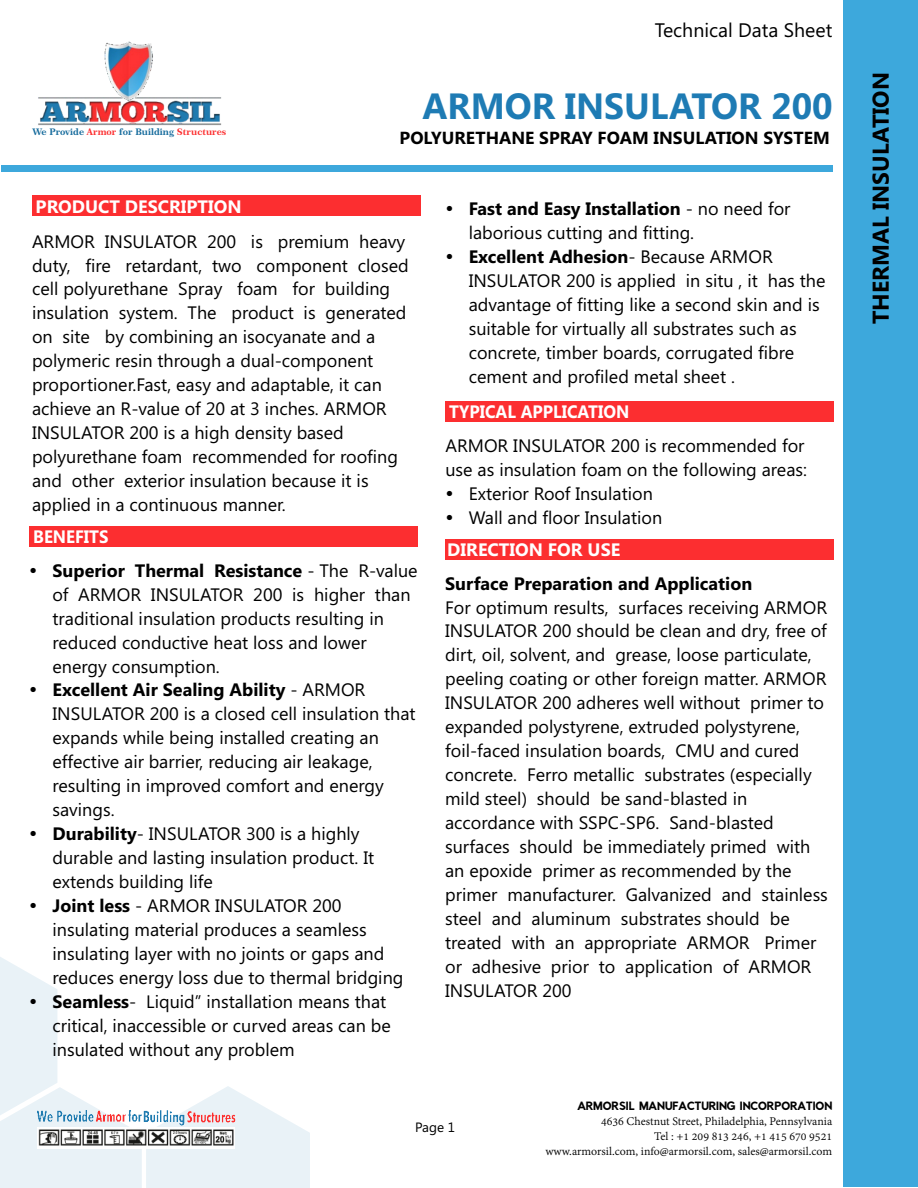
<style>
.page{position:relative;width:918px;height:1188px;background:#fff}
.page>*{position:absolute;margin:0;border:0;box-sizing:border-box;transform-origin:0 0}
.t1{font:700 36.45px "Segoe UI";color:#1e7bb4}
.t2{font:700 22.95px "Segoe UI";color:#000}
.t3{font:19.5px "Segoe UI";color:#000}
.t4{font:18px/24px "Segoe UI";color:#000}
.t5{font:700 18px/33.9px "Segoe UI";color:#000}
.t6{font:700 18px "Segoe UI";color:#fff}
.t7{font:700 18px "Segoe UI";color:#fff;scale:.93 1}
.t8{font:700 17.55px "Segoe UI";color:#000}
.t9{font:13.5px "Segoe UI";color:#000}
.t10{font:12.75px/15px "Adobe Devanagari";color:#000;text-align:right}
.t11{font:10.2px "Rabbid Highway Sign II";color:#000}
.t12{font:9.15px "Century 751 BT Bold B";color:#176c9d}
.s1{color:#fc2e2f}
.s2{color:#fff}
.s3{font-weight:400}
.s4{font-weight:700}
</style>
<div class="page">
<div style="left:1px;top:165px;width:831px;height:6px;background:#3da8dc"></div>
<div style="left:843px;top:0;width:75px;height:1187px;background:#3da8dc"></div>
<div style="left:29px;top:526px;width:389px;height:21px;background:#fc2e30"></div>
<div style="left:32px;top:196px;width:388px;height:20px;background:#fc2e30"></div>
<img style="left:38px;top:41px;width:184px;height:85px">
<div style="left:445px;top:401px;width:389px;height:20px;background:#fc2e30"></div>
<div style="left:445px;top:540px;width:389px;height:20px;background:#fc2e30"></div>
<svg style="left:0;top:957px;width:310px;height:231px"></svg>
<p class="t3" style="left:655px;top:23px;width:179px">Technical Data Sheet</p>
<p class="t12" style="left:33px;top:128px;width:195px">We Provide <span class="s1">Armor</span> for Building <span class="s1">Structures</span></p>
<h1 class="t1" style="left:422px;top:92px;width:412px">ARMOR INSULATOR 200</h1>
<p class="t8" style="left:400px;top:131px;width:432px">POLYURETHANE SPRAY FOAM INSULATION SYSTEM</p>
<p class="t6" style="left:36px;top:200px;width:208px">PRODUCT DESCRIPTION</p>
<p class="t4" style="left:32px;top:231px;width:378px">ARMOR INSULATOR 200 is premium heavy duty, fire retardant, two component closed cell polyurethane Spray foam for building insulation system. The product is generated on site by combining an isocyanate and a polymeric resin through a dual-component proportioner.Fast, easy and adaptable, it can achieve an R-value of 20 at 3 inches. ARMOR INSULATOR 200 is a high density based polyurethane foam recommended for roofing and other exterior insulation because it is applied in a continuous manner.</p>
<p class="t5" style="left:53px;top:521px;width:367px;text-indent:-19px"><span class="s2">BENEFITS<br></span>Superior Thermal Resistance <span class="s3">- The R-value</span></p>
<p class="t4" style="left:53px;top:584px;width:365px">of ARMOR INSULATOR 200 is higher than traditional insulation products resulting in reduced conductive heat loss and lower energy consumption.<br><span class="s4">Excellent Air Sealing Ability</span> - ARMOR INSULATOR 200 is a closed cell insulation that expands while being installed creating an effective air barrier, reducing air leakage, resulting in improved comfort and energy savings.<br><span class="s4">Durability</span>- INSULATOR 300 is a highly durable and lasting insulation product. It extends building life<br><span class="s4">Joint less</span> - ARMOR INSULATOR 200 insulating material produces a seamless insulating layer with no joints or gaps and reduces energy loss due to thermal bridging <span class="s4">Seamless</span>- Liquid” installation means that critical, inaccessible or curved areas can be insulated without any problem</p>
<p class="t4" style="left:469px;top:199px;width:358px"><span class="s4">Fast and Easy Installation</span> - no need for laborious cutting and fitting.<br><span class="s4">Excellent Adhesion</span>- Because ARMOR INSULATOR 200 is applied in situ , it has the advantage of fitting like a second skin and is suitable for virtually all substrates such as concrete, timber boards, corrugated fibre cement and profiled metal sheet .</p>
<p class="t7" style="left:449px;top:405px;width:195px">TYPICAL APPLICATION</p>
<p class="t4" style="left:445px;top:435px;width:361px">ARMOR INSULATOR 200 is recommended for</p>
<p class="t4" style="left:445px;top:459px;width:363px">use as insulation foam on the following areas:</p>
<p class="t4" style="left:469px;top:483px;width:186px">Exterior Roof Insulation</p>
<p class="t4" style="left:469px;top:507px;width:195px">Wall and floor Insulation</p>
<p class="t6" style="left:447px;top:543px;width:175px">DIRECTION FOR USE</p>
<p class="t5" style="left:445px;top:568px;width:309px">Surface Preparation and Application</p>
<p class="t4" style="left:445px;top:597px;width:384px">For optimum results, surfaces receiving ARMOR INSULATOR 200 should be clean and dry, free of dirt, oil, solvent, and grease, loose particulate, peeling coating or other foreign matter. ARMOR INSULATOR 200 adheres well without primer to expanded polystyrene, extruded polystyrene, foil-faced insulation boards, CMU and cured concrete. Ferro metallic substrates (especially mild steel) should be sand-blasted in accordance with SSPC-SP6. Sand-blasted surfaces should be immediately primed with an epoxide primer as recommended by the primer manufacturer. Galvanized and stainless steel and aluminum substrates should be treated with an appropriate ARMOR Primer or adhesive prior to application of ARMOR INSULATOR 200</p>
<p class="t9" style="left:415px;top:1122px;width:41px">Page 1</p>
<p class="t11" style="left:577px;top:1103px;width:256px">ARMORSIL MANUFACTURING INCORPORATION</p>
<p class="t10" style="left:545px;top:1114px;width:288px">4636 Chestnut Street, Philadelphia, Pennsylvania<br>Tel : +1 209 813 246, +1 415 670 9521<br>www.armorsil.com, info@armorsil.com, sales@armorsil.com</p>
<p class="t2" style="left:872px;top:324px;width:253px;rotate:-90deg">THERMAL INSULATION</p>
</div>
